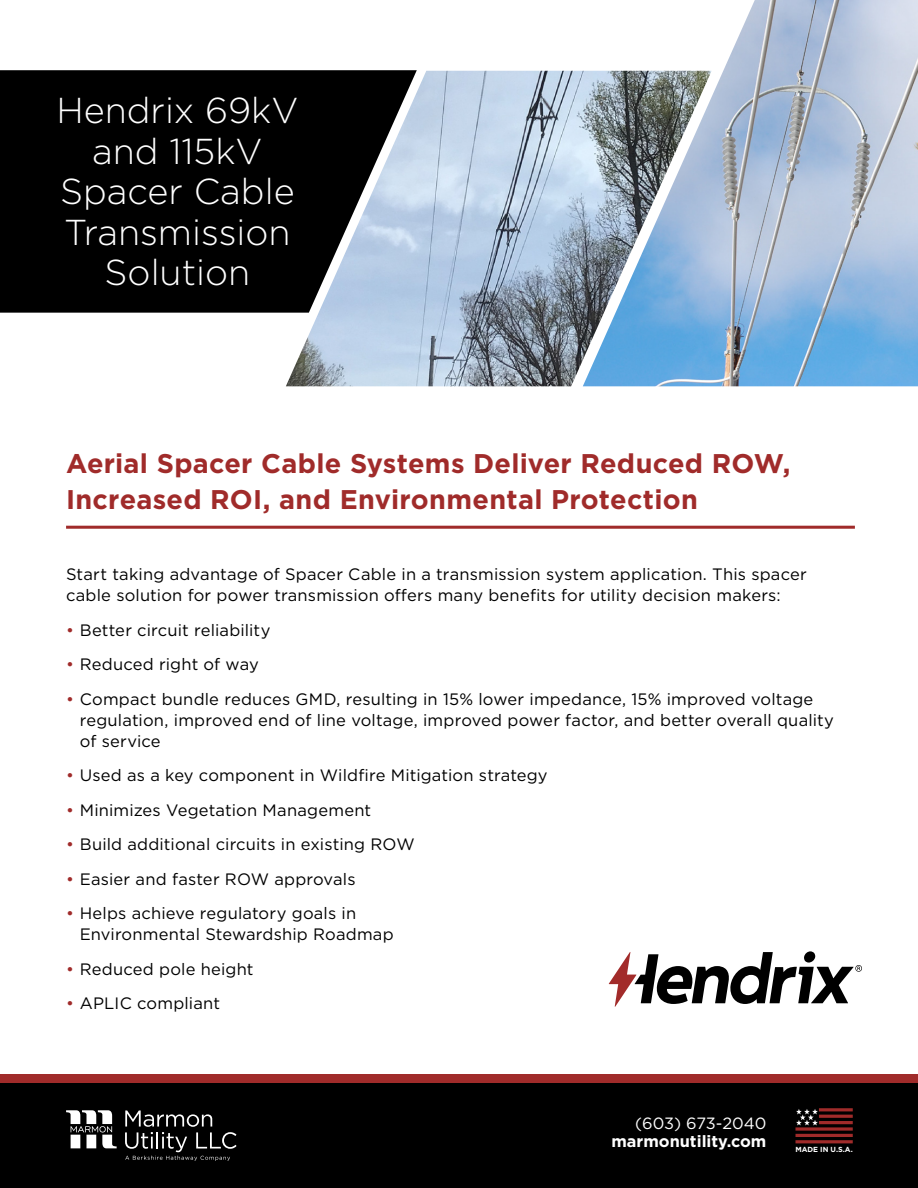
<style>
.page{position:relative;width:918px;height:1188px;background:#fff}
.page>*{position:absolute;margin:0;border:0;box-sizing:border-box;transform-origin:0 0}
.t1{font:300 36px/40.5px "Gotham";color:#fff;text-align:center}
.t2{font:700 27px/36px "Gotham";letter-spacing:.01em;color:#a02b2a}
.t3{font:16.5px/21px "Gotham";letter-spacing:.01em;color:#000}
.t4{font:700 16.35px "Gotham";color:#fff}
.t5{font:16.35px "Gotham";color:#fff}
.t6{font:700 7.35px "Gotham";color:#fff}
.s1{color:#a02b2a}
</style>
<div class="page">
<div style="left:0;top:1083px;width:918px;height:105px;background:#000"></div>
<div style="left:0;top:1074px;width:918px;height:9px;background:#a02b2a"></div>
<hr style="left:66px;top:526px;width:789px;height:3px;background:#a02b2a">
<hr style="left:819px;top:1108px;width:34px;height:3px;background:#a02b2a">
<hr style="left:819px;top:1115px;width:34px;height:3px;background:#a02b2a">
<hr style="left:819px;top:1121px;width:34px;height:3px;background:#a02b2a">
<svg style="left:796px;top:1127px;width:57px;height:4px"></svg>
<hr style="left:796px;top:1134px;width:57px;height:3px;background:#a02b2a">
<hr style="left:796px;top:1140px;width:57px;height:3px;background:#a02b2a">
<svg style="left:796px;top:1109px;width:22px;height:16px"></svg>
<div style="left:0;top:70px;width:417px;height:243px;background:#000"></div>
<svg style="left:609px;top:951px;width:253px;height:56px"></svg>
<img style="left:286px;top:71px;width:297px;height:315px">
<img style="left:583px;top:0;width:335px;height:386px">
<svg style="left:66px;top:1110px;width:51px;height:38px"></svg>
<svg style="left:125px;top:1110px;width:112px;height:51px"></svg>
<h1 class="t1" style="left:56px;top:89px;width:243px">Hendrix 69kV and 115kV<br>Spacer Cable<br>Transmission<br>Solution</h1>
<h2 class="t2" style="left:66px;top:445px;width:726px">Aerial Spacer Cable Systems Deliver Reduced ROW,<br>Increased ROI, and Environmental Protection</h2>
<p class="t3" style="left:66px;top:563px;width:742px">Start taking advantage of Spacer Cable in a transmission system application. This spacer cable solution for power transmission offers many benefits for utility decision makers:</p>
<p class="t3" style="left:66px;top:619px;width:206px"><span class="s1">•</span> Better circuit reliability</p>
<p class="t3" style="left:66px;top:654px;width:194px"><span class="s1">•</span> Reduced right of way</p>
<p class="t3" style="left:80px;top:688px;width:756px;text-indent:-14px"><span class="s1">•</span> Compact bundle reduces GMD, resulting in 15% lower impedance, 15% improved voltage regulation, improved end of line voltage, improved power factor, and better overall quality of service</p>
<p class="t3" style="left:66px;top:765px;width:483px"><span class="s1">•</span> Used as a key component in Wildfire Mitigation strategy</p>
<p class="t3" style="left:66px;top:799px;width:307px"><span class="s1">•</span> Minimizes Vegetation Management</p>
<p class="t3" style="left:66px;top:834px;width:350px"><span class="s1">•</span> Build additional circuits in existing ROW</p>
<p class="t3" style="left:66px;top:868px;width:291px"><span class="s1">•</span> Easier and faster ROW approvals</p>
<p class="t3" style="left:80px;top:903px;width:315px;text-indent:-14px"><span class="s1">•</span> Helps achieve regulatory goals in<br>Environmental Stewardship Roadmap</p>
<p class="t3" style="left:66px;top:958px;width:189px"><span class="s1">•</span> Reduced pole height</p>
<p class="t3" style="left:66px;top:993px;width:155px"><span class="s1">•</span> APLIC compliant</p>
<p class="t5" style="left:635px;top:1113px;width:133px">(603) 673-2040</p>
<p class="t4" style="left:611px;top:1130px;width:156px">marmonutility.com</p>
<p class="t6" style="left:795px;top:1145px;width:59px">MADE IN U.S.A.</p>
</div>
